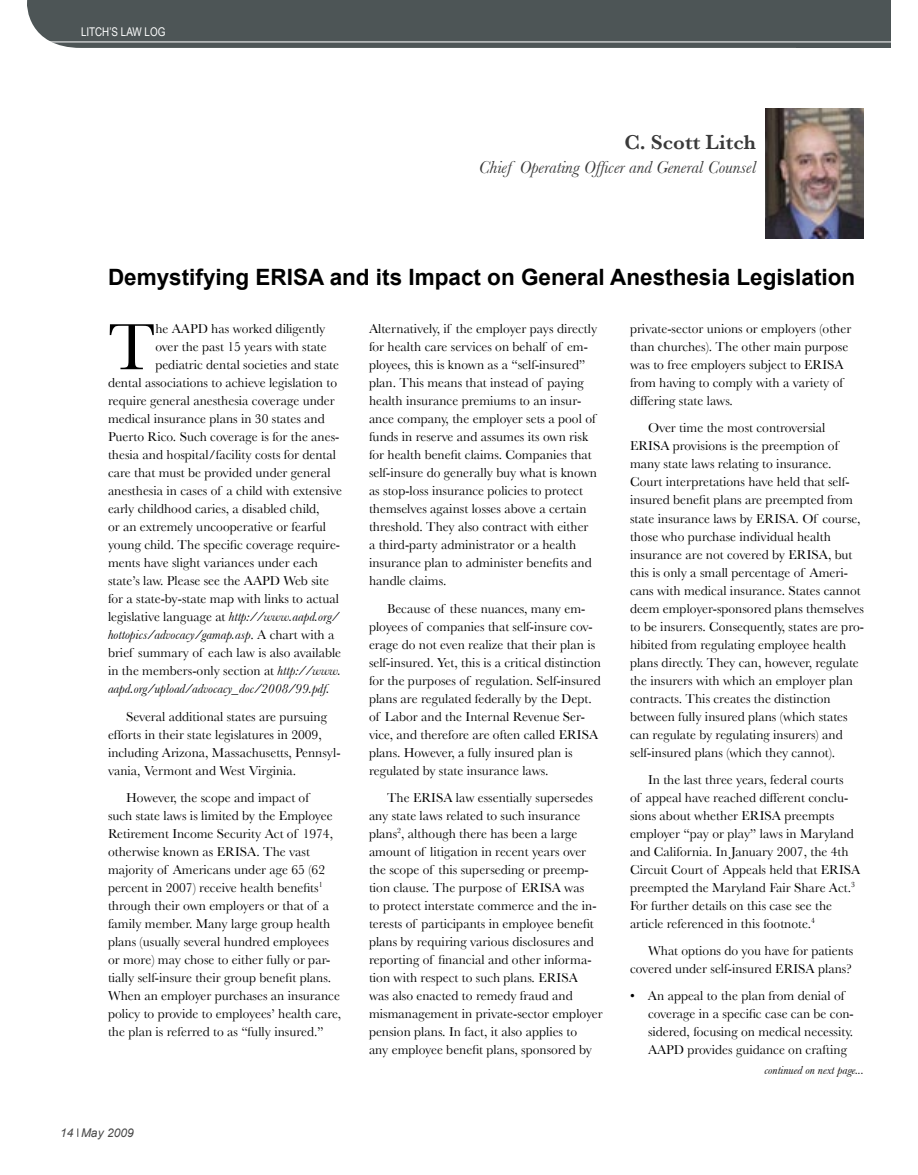
<style>
.page{position:relative;width:918px;height:1175px;background:#fff}
.page>*{position:absolute;margin:0;border:0;box-sizing:border-box;transform-origin:0 0}
.Body_Text_1{font:67.8px "Baskerville";color:#000}
.Article_Title{font:700 22.5px "Arial";color:#000}
.Caption_black{font:600 21px "Baskerville";color:#393939}
.Caption_black-2{font:italic 18px "Baskerville";color:#393939}
.Body_Text{font:13.5px/18px "Baskerville";color:#000}
.Body_Text_1-2{font:13.5px "Baskerville";color:#000}
.Bullet_Text{font:13.5px/18px "Baskerville";color:#000}
.Body_Text_1-3{font:italic 13.5px "Baskerville";color:#000}
.t1{font:italic 12px "Baskerville";color:#000}
.Article_Title-2{font:12px "Arial Narrow";color:#fff}
.t2{font:italic 12px "Arial";color:#484848}
.s1{font-style:italic}
.s2{font-style:normal}
</style>
<div class="page">
<div style="left:27px;top:0;width:770px;height:48px;background:#4d5556"></div>
<div style="left:797px;top:0;width:94px;height:48px;background:#4d5556"></div>
<hr style="left:0;top:42px;width:904px;height:1px;background:#fff">
<img style="left:765px;top:108px;width:99px;height:130px">
<p class="Article_Title-2" style="left:81px;top:25px;width:86px">LITCH’S LAW LOG</p>
<p class="Caption_black" style="left:625px;top:130px;width:133px">C. Scott Litch</p>
<p class="Caption_black-2" style="left:479px;top:157px;width:279px">Chief Operating Officer and General Counsel</p>
<p class="Article_Title" style="left:108px;top:264px;width:749px">Demystifying ERISA and its Impact on General Anesthesia Legislation</p>
<p class="Body_Text_1" style="left:108px;top:307px;width:49px">T</p>
<p class="Body_Text_1-2" style="left:155px;top:321px;width:172px">he AAPD has worked diligently</p>
<p class="Body_Text_1-2" style="left:155px;top:339px;width:173px">over the past 15 years with state</p>
<p class="Body_Text_1-2" style="left:155px;top:357px;width:185px">pediatric dental societies and state</p>
<p class="Body_Text_1-2" style="left:108px;top:375px;width:231px">dental associations to achieve legislation to</p>
<p class="Body_Text_1-2" style="left:108px;top:393px;width:228px">require general anesthesia coverage under</p>
<p class="Body_Text_1-2" style="left:108px;top:411px;width:218px">medical insurance plans in 30 states and</p>
<p class="Body_Text_1-2" style="left:108px;top:429px;width:233px">Puerto Rico. Such coverage is for the anes-</p>
<p class="Body_Text_1-2" style="left:108px;top:447px;width:230px">thesia and hospital/facility costs for dental</p>
<p class="Body_Text_1-2" style="left:108px;top:465px;width:224px">care that must be provided under general</p>
<p class="Body_Text_1-2" style="left:108px;top:483px;width:236px">anesthesia in cases of a child with extensive</p>
<p class="Body_Text_1-2" style="left:108px;top:501px;width:213px">early childhood caries, a disabled child,</p>
<p class="Body_Text_1-2" style="left:108px;top:519px;width:220px">or an extremely uncooperative or fearful</p>
<p class="Body_Text_1-2" style="left:108px;top:537px;width:234px">young child. The specific coverage require-</p>
<p class="Body_Text_1-2" style="left:108px;top:555px;width:212px">ments have slight variances under each</p>
<p class="Body_Text_1-2" style="left:108px;top:573px;width:223px">state’s law. Please see the AAPD Web site</p>
<p class="Body_Text_1-2" style="left:108px;top:591px;width:233px">for a state-by-state map with links to actual</p>
<p class="Body_Text_1-2" style="left:108px;top:609px;width:232px">legislative language at <span class="s1">http://www.aapd.org/</span></p>
<p class="Body_Text_1-3" style="left:108px;top:627px;width:228px">hottopics/advocacy/gamap.asp<span class="s2">. A chart with a</span></p>
<p class="Body_Text_1-2" style="left:108px;top:645px;width:235px">brief summary of each law is also available</p>
<p class="Body_Text_1-2" style="left:108px;top:663px;width:235px">in the members-only section at <span class="s1">http://www.</span></p>
<p class="Body_Text_1-3" style="left:108px;top:681px;width:223px">aapd.org/upload/advocacy_doc/2008/99.pdf.</p>
<p class="Body_Text" style="left:108px;top:707px;width:234px;text-indent:18px">Several additional states are pursuing efforts in their state legislatures in 2009, including Arizona, Massachusetts, Pennsyl&shy;vania, Vermont and West Virginia.</p>
<p class="Body_Text" style="left:108px;top:788px;width:235px;text-indent:18px">However, the scope and impact of<br>such state laws is limited by the Employee Retirement Income Security Act of 1974, otherwise known as ERISA. The vast majority of Americans under age 65 (62 percent in 2007) receive health benefits<sup>1 </sup>through their own employers or that of a family member. Many large group health plans (usually several hundred employees or more) may chose to either fully or par&shy;tially self-insure their group benefit plans.<br>When an employer purchases an insurance policy to provide to employees’ health care, the plan is referred to as “fully insured.”</p>
<p class="t2" style="left:60px;top:1126px;width:15px">14</p>
<p class="t2" style="left:81px;top:1126px;width:54px">May 2009</p>
<p class="Body_Text" style="left:369px;top:320px;width:230px">Alternatively, if the employer pays directly for health care services on behalf of em&shy;ployees, this is known as a “self-insured” plan. This means that instead of paying health insurance premiums to an insur&shy;ance company, the employer sets a pool of funds in reserve and assumes its own risk for health benefit claims. Companies that self-insure do generally buy what is known as stop-loss insurance policies to protect themselves against losses above a certain threshold. They also contract with either a third-party administrator or a health insurance plan to administer benefits and handle claims.</p>
<p class="Body_Text" style="left:369px;top:599px;width:234px;text-indent:18px">Because of these nuances, many em&shy;ployees of companies that self-insure cov&shy;erage do not even realize that their plan is self-insured. Yet, this is a critical distinction for the purposes of regulation. Self-insured plans are regulated federally by the Dept. of Labor and the Internal Revenue Ser&shy;vice, and therefore are often called ERISA plans. However, a fully insured plan is regulated by state insurance laws.</p>
<p class="Body_Text" style="left:369px;top:788px;width:235px;text-indent:18px">The ERISA law essentially supersedes any state laws related to such insurance plans<sup>2</sup>, although there has been a large amount of litigation in recent years over the scope of this superseding or preemp&shy;tion clause. The purpose of ERISA was<br>to protect interstate commerce and the in&shy;terests of participants in employee benefit plans by requiring various disclosures and reporting of financial and other informa&shy;tion with respect to such plans. ERISA<br>was also enacted to remedy fraud and mismanagement in private-sector employer pension plans. In fact, it also applies to<br>any employee benefit plans, sponsored by</p>
<p class="Body_Text" style="left:630px;top:320px;width:223px">private-sector unions or employers (other than churches). The other main purpose was to free employers subject to ERISA from having to comply with a variety of differing state laws.</p>
<p class="Body_Text" style="left:630px;top:419px;width:236px;text-indent:18px">Over time the most controversial ERISA provisions is the preemption of many state laws relating to insurance.<br>Court interpretations have held that self&shy;insured benefit plans are preempted from state insurance laws by ERISA. Of course, those who purchase individual health insurance are not covered by ERISA, but this is only a small percentage of Ameri&shy;cans with medical insurance. States cannot deem employer-sponsored plans themselves to be insurers. Consequently, states are pro&shy;hibited from regulating employee health plans directly. They can, however, regulate the insurers with which an employer plan contracts. This creates the distinction between fully insured plans (which states can regulate by regulating insurers) and self-insured plans (which they cannot).</p>
<p class="Body_Text" style="left:630px;top:770px;width:232px;text-indent:18px">In the last three years, federal courts<br>of appeal have reached different conclu&shy;sions about whether ERISA preempts employer “pay or play” laws in Maryland and California. In January 2007, the 4th Circuit Court of Appeals held that ERISA preempted the Maryland Fair Share Act.<sup>3<br></sup>For further details on this case see the article referenced in this footnote.<sup>4</sup></p>
<p class="Body_Text" style="left:630px;top:941px;width:225px;text-align:right">What options do you have for patients covered under self-insured ERISA plans?</p>
<p class="Bullet_Text" style="left:648px;top:986px;width:207px;text-indent:-18px">• An appeal to the plan from denial of coverage in a specific case can be con&shy;sidered, focusing on medical necessity.<br>AAPD provides guidance on crafting</p>
<p class="t1" style="left:764px;top:1062px;width:101px">continued on next page...</p>
</div>
